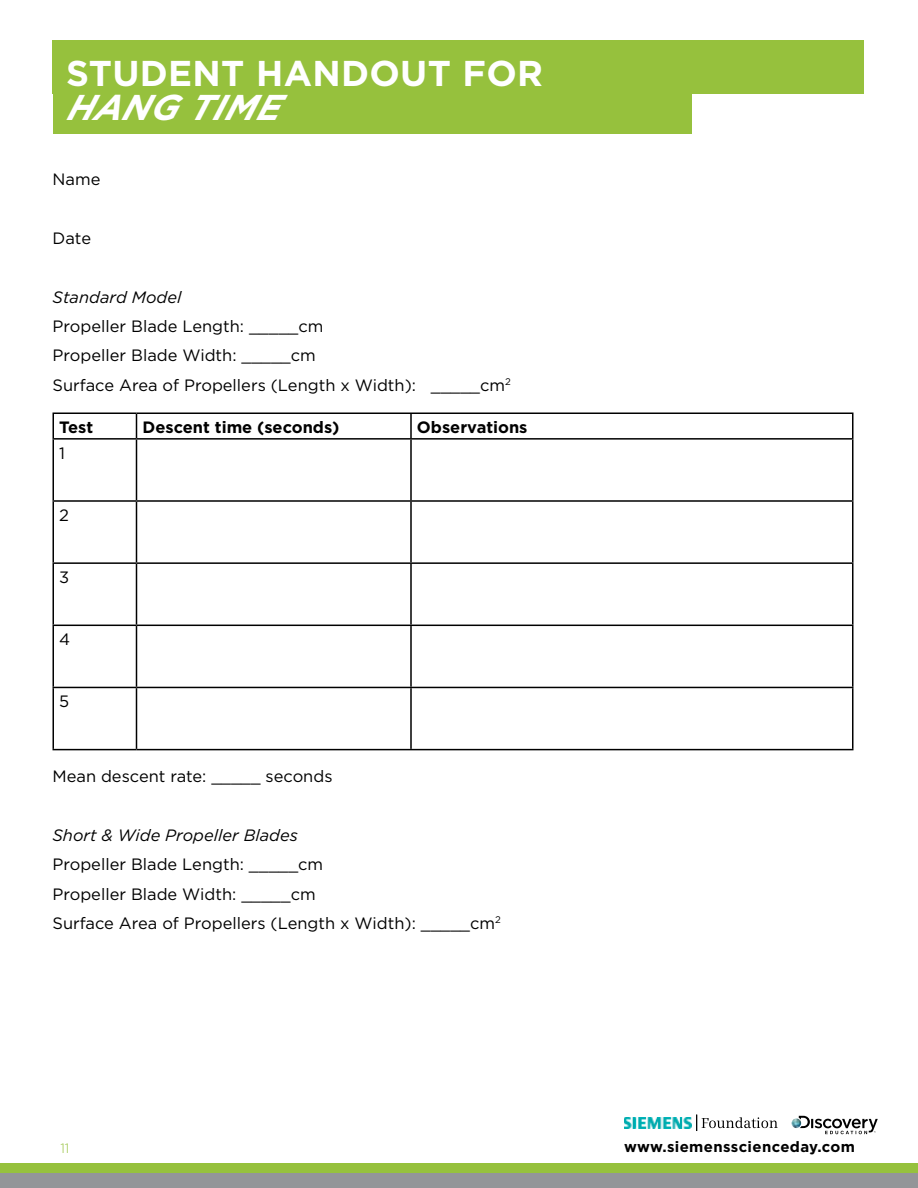
<style>
.page{position:relative;width:918px;height:1188px;background:#fff}
.page>*{position:absolute;margin:0;border:0;box-sizing:border-box;transform-origin:0 0}
.t1{font:700 35.85px "Gotham";color:#fff}
.t2{font:italic 700 35.85px "Gotham";color:#fff}
.t3{font:16.5px/29.4px "Gotham";color:#000}
.t4{font:italic 16.5px "Gotham";color:#000}
.t5{font:700 16.5px "Gotham";color:#000}
.t6{font:700 15px "Gotham";letter-spacing:.025em;color:#000}
.t7{font:300 13.5px "Gotham";color:#96c13d}
</style>
<div class="page">
<div style="left:53px;top:40px;width:811px;height:54px;background:#96c13d"></div>
<div style="left:0;top:1164px;width:918px;height:24px;background:#96c13d"></div>
<div style="left:0;top:1174px;width:918px;height:14px;background:#939598"></div>
<svg style="left:792px;top:1116px;width:86px;height:18px"></svg>
<img style="left:624px;top:1117px;width:67px;height:11px">
<svg style="left:696px;top:1115px;width:82px;height:16px"></svg>
<div style="left:53px;top:40px;width:638px;height:94px;background:#96c13d"></div>
<hr style="left:52px;top:412px;width:84px;height:2px;background:#000">
<hr style="left:52px;top:414px;width:2px;height:24px;background:#000">
<hr style="left:136px;top:412px;width:275px;height:2px;background:#000">
<svg style="left:136px;top:414px;width:1px;height:24px"></svg>
<hr style="left:411px;top:412px;width:443px;height:2px;background:#000">
<hr style="left:410px;top:414px;width:2px;height:24px;background:#000">
<hr style="left:852px;top:414px;width:2px;height:24px;background:#000">
<hr style="left:52px;top:438px;width:84px;height:2px;background:#000">
<hr style="left:52px;top:440px;width:2px;height:60px;background:#000">
<hr style="left:136px;top:438px;width:275px;height:2px;background:#000">
<hr style="left:136px;top:440px;width:1px;height:60px;background:#000">
<hr style="left:411px;top:438px;width:443px;height:2px;background:#000">
<hr style="left:410px;top:440px;width:2px;height:60px;background:#000">
<hr style="left:852px;top:440px;width:2px;height:60px;background:#000">
<hr style="left:52px;top:500px;width:84px;height:2px;background:#000">
<hr style="left:52px;top:502px;width:2px;height:60px;background:#000">
<hr style="left:136px;top:500px;width:275px;height:2px;background:#000">
<hr style="left:136px;top:502px;width:1px;height:60px;background:#000">
<hr style="left:411px;top:500px;width:443px;height:2px;background:#000">
<hr style="left:410px;top:502px;width:2px;height:60px;background:#000">
<hr style="left:852px;top:502px;width:2px;height:60px;background:#000">
<hr style="left:52px;top:562px;width:84px;height:2px;background:#000">
<hr style="left:52px;top:564px;width:2px;height:61px;background:#000">
<hr style="left:136px;top:562px;width:275px;height:2px;background:#000">
<hr style="left:136px;top:564px;width:1px;height:61px;background:#000">
<hr style="left:411px;top:562px;width:443px;height:2px;background:#000">
<hr style="left:410px;top:564px;width:2px;height:61px;background:#000">
<hr style="left:852px;top:564px;width:2px;height:61px;background:#000">
<hr style="left:52px;top:625px;width:84px;height:1px;background:#000">
<hr style="left:52px;top:626px;width:2px;height:61px;background:#000">
<hr style="left:136px;top:625px;width:275px;height:1px;background:#000">
<hr style="left:136px;top:626px;width:1px;height:61px;background:#000">
<hr style="left:411px;top:625px;width:443px;height:1px;background:#000">
<hr style="left:410px;top:626px;width:2px;height:61px;background:#000">
<hr style="left:852px;top:626px;width:2px;height:61px;background:#000">
<hr style="left:52px;top:687px;width:84px;height:1px;background:#000">
<hr style="left:52px;top:688px;width:2px;height:61px;background:#000">
<hr style="left:136px;top:687px;width:275px;height:1px;background:#000">
<hr style="left:136px;top:688px;width:1px;height:61px;background:#000">
<hr style="left:411px;top:687px;width:443px;height:1px;background:#000">
<hr style="left:410px;top:688px;width:2px;height:61px;background:#000">
<hr style="left:852px;top:688px;width:2px;height:61px;background:#000">
<hr style="left:52px;top:749px;width:84px;height:1px;background:#000">
<hr style="left:136px;top:749px;width:275px;height:1px;background:#000">
<hr style="left:411px;top:749px;width:443px;height:1px;background:#000">
<h1 class="t1" style="left:66px;top:53px;width:50px">Student</h1>
<h1 class="t1" style="left:256px;top:53px;width:29px">Handout</h1>
<h1 class="t1" style="left:462px;top:53px;width:27px">for</h1>
<h1 class="t2" style="left:66px;top:87px;width:213px">HA NG TIME</h1>
<p class="t3" style="left:53px;top:164px;width:49px">Name</p>
<p class="t3" style="left:53px;top:223px;width:40px">Date</p>
<p class="t4" style="left:53px;top:288px;width:130px">Standard Model</p>
<p class="t3" style="left:53px;top:311px;width:460px">Propeller Blade Length: _____cm<br>Propeller Blade Width: _____cm<br>Surface Area of Propellers (Length x Width): _____cm<sup>2</sup></p>
<p class="t5" style="left:59px;top:417px;width:35px">Test</p>
<p class="t5" style="left:142px;top:417px;width:198px">Descent time (seconds)</p>
<p class="t5" style="left:417px;top:417px;width:112px">Observations</p>
<p class="t3" style="left:59px;top:438px;width:7px">1</p>
<p class="t3" style="left:59px;top:500px;width:11px">2</p>
<p class="t3" style="left:59px;top:562px;width:12px">3</p>
<p class="t3" style="left:59px;top:624px;width:13px">4</p>
<p class="t3" style="left:59px;top:686px;width:12px">5</p>
<p class="t3" style="left:52px;top:761px;width:282px">Mean descent rate: _____ seconds</p>
<p class="t4" style="left:52px;top:826px;width:247px">Short &amp; Wide Propeller Blades</p>
<p class="t3" style="left:52px;top:849px;width:450px">Propeller Blade Length: _____cm<br>Propeller Blade Width: _____cm<br>Surface Area of Propellers (Length x Width): _____cm<sup>2</sup></p>
<p class="t7" style="left:60px;top:1140px;width:11px">11</p>
<p class="t6" style="left:624px;top:1138px;width:232px">www.siemensscienceday.com</p>
</div>
